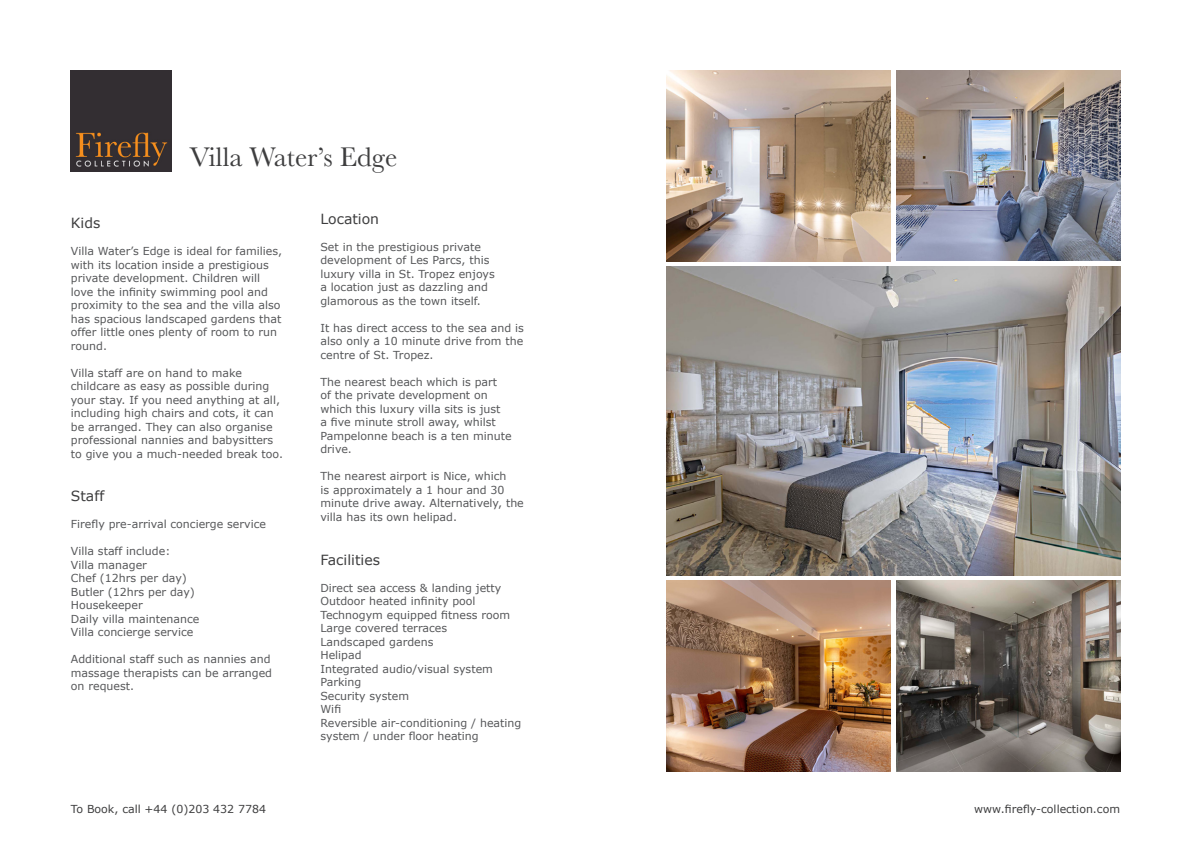
<style>
.page{position:relative;width:1191px;height:842px;background:#fff}
.page>*{position:absolute;margin:0;border:0;box-sizing:border-box;transform-origin:0 0}
.t1{font:28px "Baskerville";color:#3e3e3f}
.t2{font:14px "Verdana";color:#3e3e3f}
.t3{font:11px/13.5px "Verdana";color:#57585a}
.t4{font:11px "Verdana";color:#3e3e3f}
</style>
<div class="page">
<img style="left:71px;top:71px;width:101px;height:101px">
<img style="left:666px;top:267px;width:454px;height:308px">
<img style="left:666px;top:581px;width:224px;height:190px">
<img style="left:666px;top:71px;width:224px;height:190px">
<img style="left:896px;top:70px;width:224px;height:191px">
<img style="left:896px;top:581px;width:224px;height:190px">
<p class="t1" style="left:190px;top:139px;width:209px">Villa Water’s Edge</p>
<p class="t2" style="left:71px;top:214px;width:31px">Kids</p>
<p class="t3" style="left:71px;top:244px;width:213px">Villa Water’s Edge is ideal for families, with its location inside a prestigious private development. Children will love the infinity swimming pool and proximity to the sea and the villa also has spacious landscaped gardens that offer little ones plenty of room to run round.</p>
<p class="t3" style="left:71px;top:366px;width:214px">Villa staff are on hand to make childcare as easy as possible during your stay. If you need anything at all, including high chairs and cots, it can be arranged. They can also organise professional nannies and babysitters to give you a much-needed break too.</p>
<p class="t2" style="left:71px;top:487px;width:35px">Staff</p>
<p class="t3" style="left:71px;top:518px;width:197px">Firefly pre-arrival concierge service</p>
<p class="t3" style="left:71px;top:545px;width:101px">Villa staff include:</p>
<p class="t3" style="left:71px;top:558px;width:78px">Villa manager</p>
<p class="t3" style="left:71px;top:572px;width:118px">Chef (12hrs per day)</p>
<p class="t3" style="left:71px;top:585px;width:126px">Butler (12hrs per day)</p>
<p class="t3" style="left:71px;top:599px;width:73px">Housekeeper</p>
<p class="t3" style="left:71px;top:612px;width:130px">Daily villa maintenance</p>
<p class="t3" style="left:71px;top:626px;width:124px">Villa concierge service</p>
<p class="t3" style="left:71px;top:653px;width:203px">Additional staff such as nannies and massage therapists can be arranged on request.</p>
<p class="t4" style="left:71px;top:802px;width:197px">To Book, call +44 (0)203 432 7784</p>
<p class="t2" style="left:320px;top:210px;width:60px">Location</p>
<p class="t3" style="left:320px;top:240px;width:176px">Set in the prestigious private development of Les Parcs, this luxury villa in St. Tropez enjoys a location just as dazzling and glamorous as the town itself.</p>
<p class="t3" style="left:320px;top:321px;width:205px;text-align:justify">It has direct access to the sea and is also only a 10 minute drive from the centre of St. Tropez.</p>
<p class="t3" style="left:320px;top:375px;width:193px">The nearest beach which is part<br>of the private development on which this luxury villa sits is just<br>a five minute stroll away, whilst<br>Pampelonne beach is a ten minute drive.</p>
<p class="t3" style="left:320px;top:470px;width:205px">The nearest airport is Nice, which<br>is approximately a 1 hour and 30 minute drive away. Alternatively, the villa has its own helipad.</p>
<p class="t2" style="left:320px;top:551px;width:61px">Facilities</p>
<p class="t3" style="left:320px;top:581px;width:182px">Direct sea access &amp; landing jetty</p>
<p class="t3" style="left:320px;top:594px;width:157px">Outdoor heated infinity pool</p>
<p class="t3" style="left:320px;top:608px;width:191px">Technogym equipped fitness room</p>
<p class="t3" style="left:320px;top:621px;width:128px">Large covered terraces</p>
<p class="t3" style="left:320px;top:635px;width:115px">Landscaped gardens</p>
<p class="t3" style="left:320px;top:648px;width:43px">Helipad</p>
<p class="t3" style="left:320px;top:662px;width:174px">Integrated audio/visual system</p>
<p class="t3" style="left:320px;top:675px;width:43px">Parking</p>
<p class="t3" style="left:320px;top:689px;width:90px">Security system</p>
<p class="t3" style="left:320px;top:702px;width:22px">Wifi</p>
<p class="t3" style="left:320px;top:716px;width:202px">Reversible air-conditioning / heating system / under floor heating</p>
<p class="t4" style="left:974px;top:802px;width:147px">www.firefly-collection.com</p>
</div>
